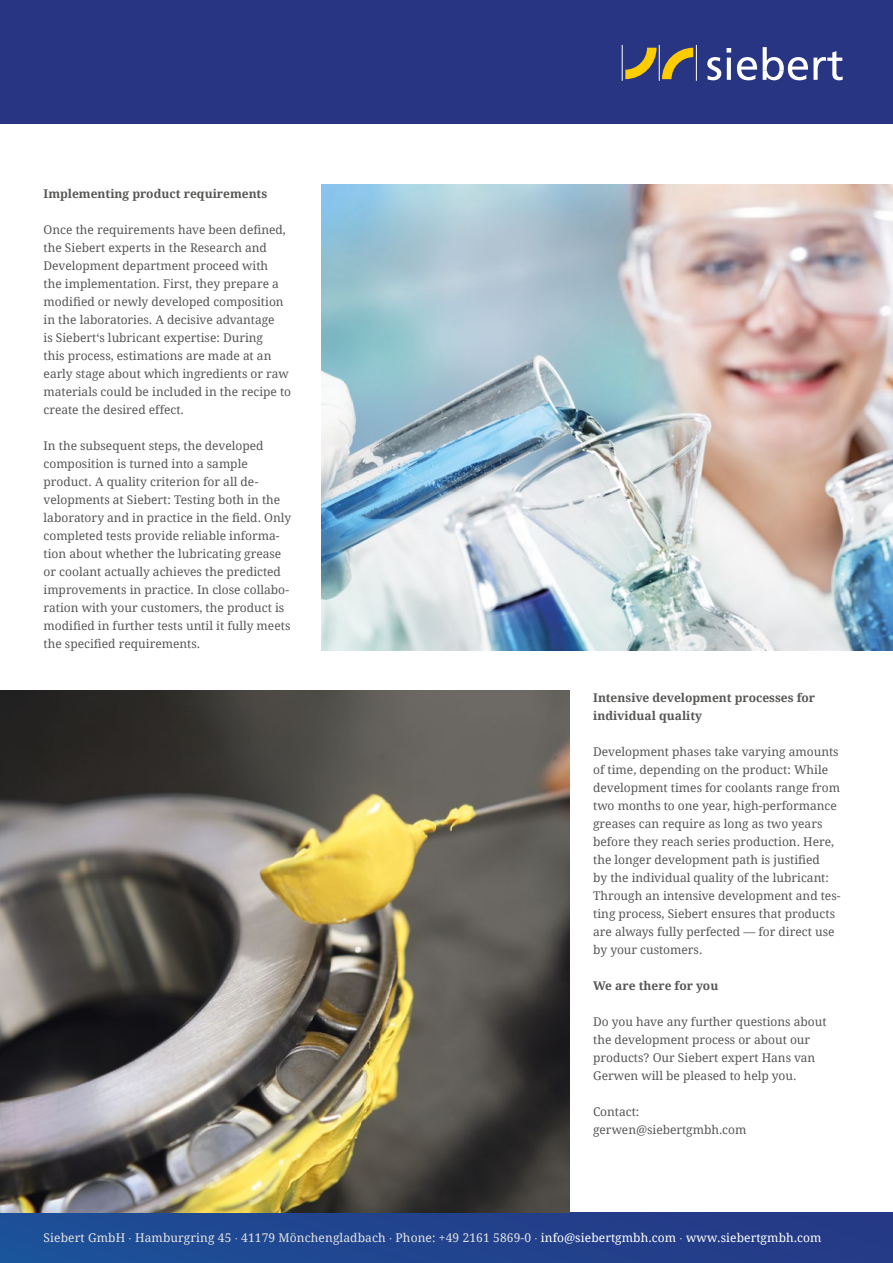
<style>
.page{position:relative;width:893px;height:1263px;background:#fff}
.page>*{position:absolute;margin:0;border:0;box-sizing:border-box;transform-origin:0 0}
.t1{font:12px/18px "Droid Serif";color:#575756}
.t2{font:12px "Droid Serif";letter-spacing:.01em;color:#e4e3e3}
.t3{font:700 12px/18px "Droid Serif";color:#575756}
.s1{font-family:"Colaborate"}
.s2{color:#fff}
</style>
<div class="page">
<div style="left:0;top:0;width:893px;height:123px;background:#283583"></div>
<hr style="left:696px;top:45px;width:1px;height:36px;background:#fff">
<hr style="left:659px;top:45px;width:1px;height:36px;background:#fff">
<hr style="left:622px;top:45px;width:1px;height:36px;background:#fff">
<svg style="left:707px;top:48px;width:24px;height:32px"></svg>
<svg style="left:737px;top:57px;width:20px;height:23px"></svg>
<svg style="left:763px;top:47px;width:80px;height:33px"></svg>
<svg style="left:625px;top:48px;width:68px;height:31px"></svg>
<div style="left:0;top:1213px;width:893px;height:50px;background:linear-gradient(to right,#1c5097,#263885)"></div>
<img style="left:322px;top:184px;width:571px;height:467px">
<img style="left:0;top:690px;width:569px;height:523px">
<p class="t3" style="left:44px;top:186px;width:225px">Implementing product requirements</p>
<p class="t1" style="left:44px;top:221px;width:249px">Once the requirements have been defined, the Siebert experts in the Research and Development department proceed with<br>the implementation. First, they prepare a modified or newly developed composition in the laboratories. A decisive advantage<br>is Siebert‘s lubricant expertise: During<br>this process, estimations are made at an early stage about which ingredients or raw materials could be included in the recipe to create the desired effect.</p>
<p class="t1" style="left:44px;top:437px;width:249px">In the subsequent steps, the developed composition is turned into a sample product. A quality criterion for all de&shy;velopments at Siebert: Testing both in the laboratory and in practice in the field. Only completed tests provide reliable informa&shy;tion about whether the lubricating grease or coolant actually achieves the predicted improvements in practice. In close collabo&shy;ration with your customers, the product is modified in further tests until it fully meets the specified requirements.</p>
<p class="t3" style="left:593px;top:690px;width:223px">Intensive development processes for individual quality</p>
<p class="t1" style="left:593px;top:744px;width:249px">Development phases take varying amounts of time, depending on the product: While development times for coolants range from two months to one year, high-performance greases can require as long as two years before they reach series production. Here, the longer development path is justified<br>by the individual quality of the lubricant:<br>Through an intensive development and tes&shy;ting process, Siebert ensures that products are always fully perfected — for direct use by your customers.</p>
<p class="t3" style="left:593px;top:978px;width:127px">We are there for you</p>
<p class="t1" style="left:593px;top:1013px;width:235px">Do you have any further questions about the development process or about our products? Our Siebert expert Hans van Gerwen will be pleased to help you.</p>
<p class="t1" style="left:593px;top:1104px;width:155px">Contact: gerwen@siebertgmbh.com</p>
<p class="t2" style="left:44px;top:1233px;width:779px">Siebert GmbH <span class="s1">·</span> Hamburgring 45 <span class="s1">·</span> 41179 Mönchengladbach <span class="s1">·</span> Phone: +49 2161 5869-0 <span class="s1">·</span> <span class="s2">info@siebertgmbh.com</span> <span class="s1">·</span> <span class="s2">www.siebertgmbh.com</span></p>
</div>
